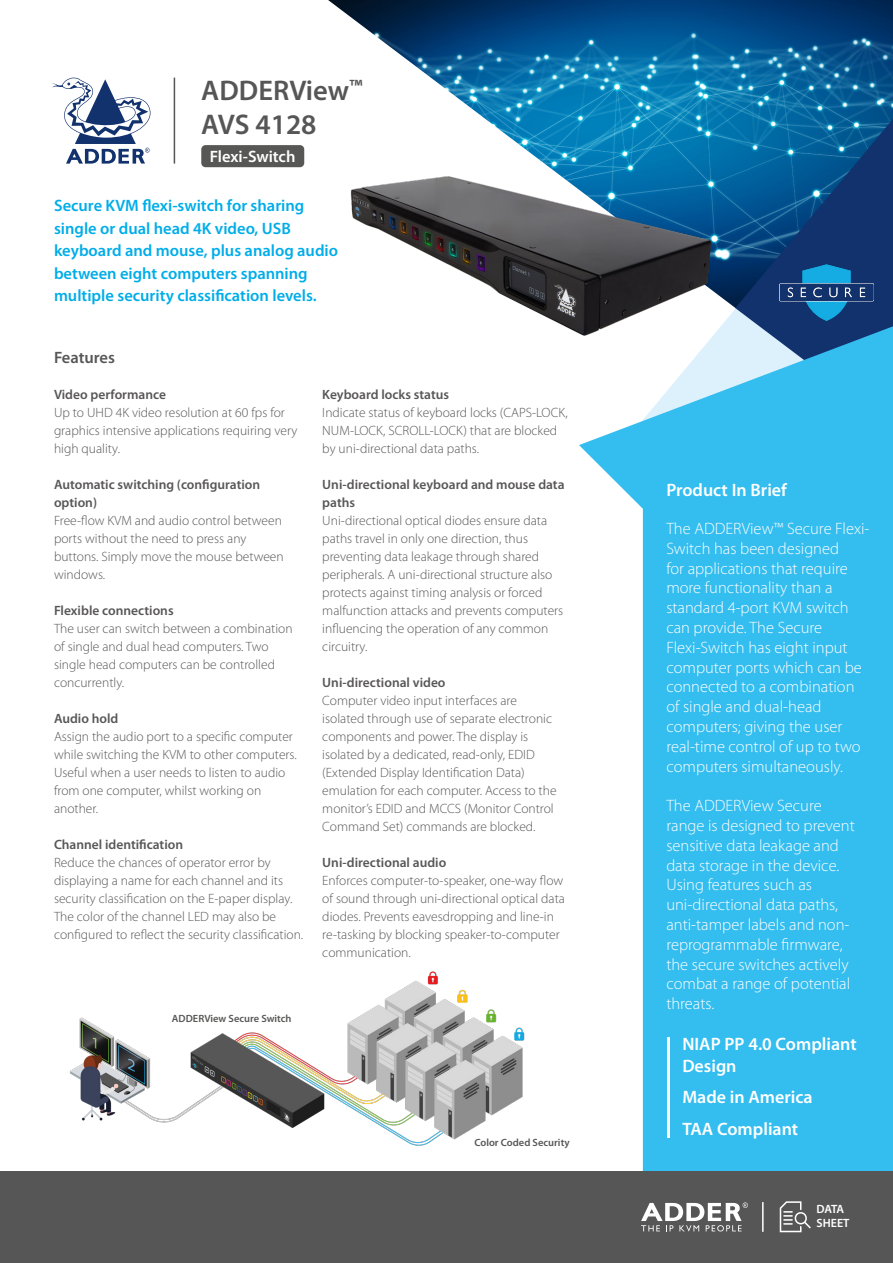
<style>
.page{position:relative;width:893px;height:1263px;background:#fff}
.page>*{position:absolute;margin:0;border:0;box-sizing:border-box;transform-origin:0 0}
.t1{font:600 28.5px/34.2px "Myriad Pro";color:#575657}
.t2{font:600 18px/21.6px "Myriad Pro";color:#fff}
.t3{font:300 16.5px/19.8px "Myriad Pro";color:#fff}
.t4{font:600 16.5px/22.5px "Myriad Pro";color:#00ade9}
.t5{font:600 16.5px "Myriad Pro";color:#fff}
.t6{font:600 16.5px "Myriad Pro";color:#585657}
.t7{font:300 13.5px/18px "Myriad Pro";color:#585657}
.t8{font:600 13.5px/18px "Myriad Pro";color:#585657}
.t9{font:600 12px/14.4px "Myriad Pro";color:#fff}
.t10{font:600 10.5px "Myriad Pro";color:#575756}
</style>
<div class="page">
<img style="left:328px;top:0;width:565px;height:124px">
<svg style="left:638px;top:85px;width:255px;height:231px;background:#0e568e"></svg>
<svg style="left:579px;top:316px;width:314px;height:856px;fill:#34bdef"></svg>
<div style="left:0;top:1172px;width:893px;height:91px;background:#575657"></div>
<hr style="left:762px;top:1202px;width:2px;height:30px;background:#fff">
<svg style="left:641px;top:1202px;width:107px;height:29px"></svg>
<svg style="left:780px;top:1201px;width:31px;height:31px"></svg>
<img style="left:69px;top:971px;width:456px;height:175px">
<img style="left:779px;top:264px;width:94px;height:56px">
<img style="left:350px;top:124px;width:384px;height:244px">
<div style="left:201px;top:145px;width:103px;height:22px;background:#575756;border-radius:4px"></div>
<svg style="left:51px;top:78px;width:99px;height:86px"></svg>
<hr style="left:174px;top:78px;width:1px;height:86px;background:#575657">
<hr style="left:667px;top:1037px;width:2px;height:101px;background:#fff">
<h1 class="t1" style="left:201px;top:72px;width:163px">ADDERView<sup>™<br></sup>AVS 4128</h1>
<p class="t5" style="left:210px;top:146px;width:87px">Flexi-Switch</p>
<p class="t4" style="left:54px;top:194px;width:286px">Secure KVM flexi-switch for sharing single or dual head 4K video, USB keyboard and mouse, plus analog audio between eight computers spanning multiple security classification levels.</p>
<p class="t6" style="left:54px;top:347px;width:63px">Features</p>
<p class="t8" style="left:54px;top:385px;width:114px">Video performance</p>
<p class="t7" style="left:54px;top:404px;width:245px">Up to UHD 4K video resolution at 60 fps for graphics intensive applications requiring very high quality.</p>
<p class="t8" style="left:54px;top:475px;width:208px">Automatic switching (configuration option)</p>
<p class="t7" style="left:54px;top:512px;width:231px">Free-flow KVM and audio control between ports without the need to press any buttons. Simply move the mouse between windows.</p>
<p class="t8" style="left:54px;top:601px;width:121px">Flexible connections</p>
<p class="t7" style="left:54px;top:620px;width:240px">The user can switch between a combination of single and dual head computers. Two single head computers can be controlled concurrently.</p>
<p class="t8" style="left:54px;top:709px;width:66px">Audio hold</p>
<p class="t7" style="left:54px;top:728px;width:244px">Assign the audio port to a specific computer while switching the KVM to other computers.<br>Useful when a user needs to listen to audio from one computer, whilst working on another.</p>
<p class="t8" style="left:54px;top:835px;width:131px">Channel identification</p>
<p class="t7" style="left:54px;top:854px;width:251px">Reduce the chances of operator error by displaying a name for each channel and its security classification on the E-paper display.<br>The color of the channel LED may also be configured to reflect the security classification.</p>
<p class="t8" style="left:322px;top:385px;width:128px">Keyboard locks status</p>
<p class="t7" style="left:322px;top:404px;width:247px">Indicate status of keyboard locks (CAPS-LOCK,<br>NUM-LOCK, SCROLL-LOCK) that are blocked by uni-directional data paths.</p>
<p class="t8" style="left:322px;top:475px;width:244px">Uni-directional keyboard and mouse data paths</p>
<p class="t7" style="left:322px;top:511px;width:242px">Uni-directional optical diodes ensure data paths travel in only one direction, thus preventing data leakage through shared peripherals. A uni-directional structure also protects against timing analysis or forced malfunction attacks and prevents computers influencing the operation of any common circuitry.</p>
<p class="t8" style="left:322px;top:673px;width:125px">Uni-directional video</p>
<p class="t7" style="left:322px;top:691px;width:236px">Computer video input interfaces are isolated through use of separate electronic components and power. The display is isolated by a dedicated, read-only, EDID (Extended Display Identification Data) emulation for each computer. Access to the monitor’s EDID and MCCS (Monitor Control Command Set) commands are blocked.</p>
<p class="t8" style="left:322px;top:853px;width:125px">Uni-directional audio</p>
<p class="t7" style="left:322px;top:871px;width:244px">Enforces computer-to-speaker, one-way flow of sound through uni-directional optical data diodes. Prevents eavesdropping and line-in re-tasking by blocking speaker-to-computer communication.</p>
<p class="t10" style="left:172px;top:1011px;width:121px">ADDERView Secure Switch</p>
<p class="t10" style="left:474px;top:1136px;width:97px">Color Coded Security</p>
<h2 class="t2" style="left:666px;top:479px;width:122px">Product In Brief</h2>
<p class="t3" style="left:666px;top:518px;width:205px">The ADDERView™ Secure Flexi-<br>Switch has been designed<br>for applications that require more functionality than a standard 4-port KVM switch can provide. The Secure<br>Flexi-Switch has eight input computer ports which can be connected to a combination of single and dual-head computers; giving the user real-time control of up to two computers simultaneously.</p>
<p class="t3" style="left:666px;top:796px;width:190px">The ADDERView Secure range is designed to prevent sensitive data leakage and data storage in the device.<br>Using features such as uni-directional data paths, anti-tamper labels and non&shy;reprogrammable firmware, the secure switches actively combat a range of potential threats.</p>
<h2 class="t2" style="left:682px;top:1033px;width:176px">NIAP PP 4.0 Compliant<br>Design</h2>
<h2 class="t2" style="left:682px;top:1081px;width:132px;line-height:31.5px">Made in America<br>TAA Compliant</h2>
<p class="t9" style="left:816px;top:1201px;width:35px">DATA<br>SHEET</p>
</div>
